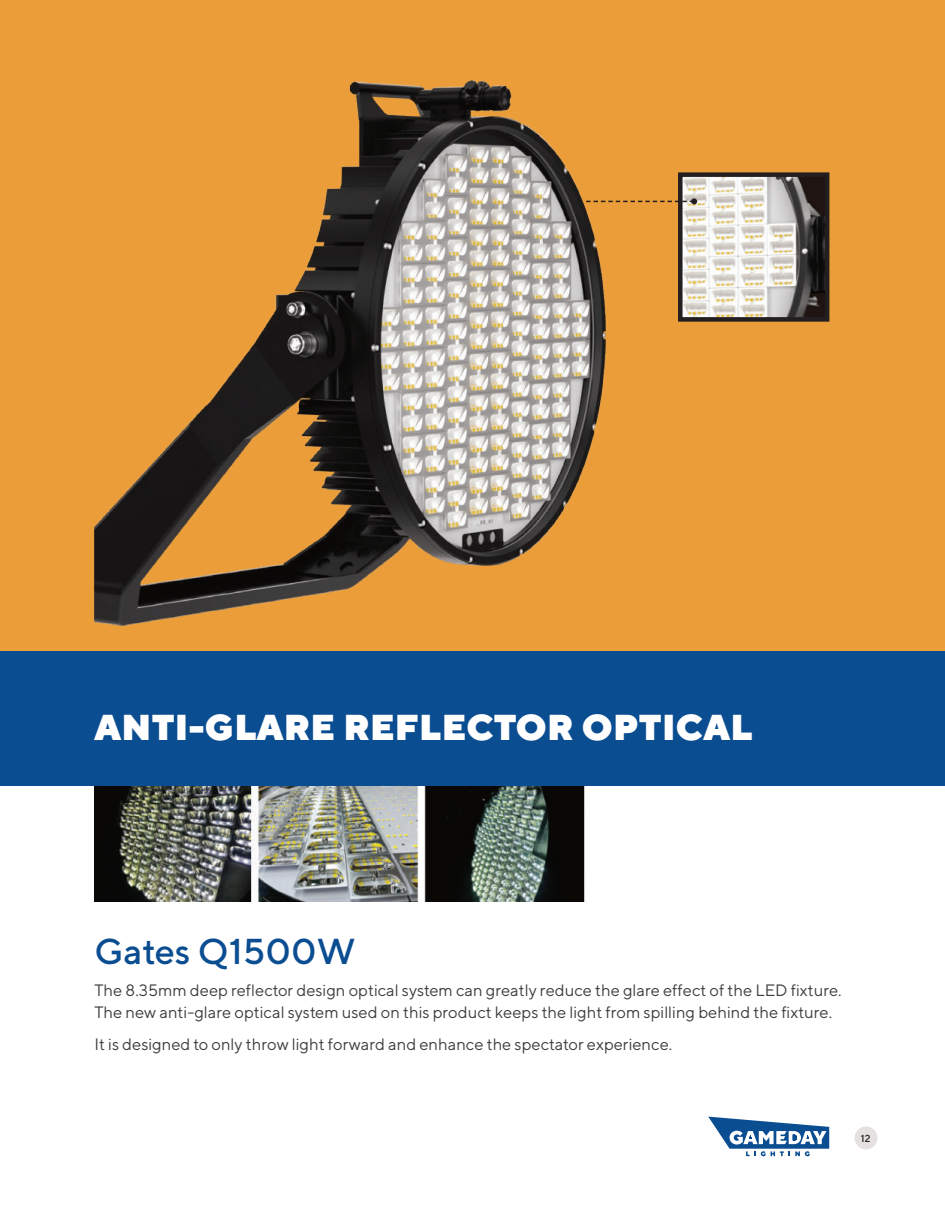
<style>
.page{position:relative;width:945px;height:1215px;background:#fff}
.page>*{position:absolute;margin:0;border:0;box-sizing:border-box;transform-origin:0 0}
.t1{font:900 36px "TT Norms";letter-spacing:.01em;color:#fff}
.t2{font:500 36px "TT Norms";color:#0b4d91}
.t3{font:16.5px/22.5px "TT Norms";color:#3e3e3f}
.t4{font:500 10.2px "TT Norms";color:#231f20}
</style>
<div class="page">
<img style="left:94px;top:786px;width:491px;height:115px">
<div style="left:0;top:0;width:945px;height:706px;background:#ea9d39"></div>
<div style="left:0;top:651px;width:945px;height:135px;background:#0b4d91"></div>
<img style="left:683px;top:177px;width:141px;height:140px">
<div style="left:678px;top:172px;width:151px;height:150px;border:4px solid #231f20"></div>
<img style="left:94px;top:80px;width:512px;height:546px">
<svg style="left:586px;top:198px;width:111px;height:6px"></svg>
<div style="left:855px;top:1126px;width:22px;height:23px;background:#e5e1e1;border-radius:50%"></div>
<svg style="left:708px;top:1117px;width:121px;height:39px"></svg>
<h1 class="t1" style="left:94px;top:704px;width:660px">ANTI-GLARE REFLECTOR OPTICAL</h1>
<h1 class="t2" style="left:94px;top:930px;width:263px">Gates Q1500W</h1>
<p class="t3" style="left:94px;top:979px;width:749px">The 8.35mm deep reflector design optical system can greatly reduce the glare effect of the LED fixture.<br>The new anti-glare optical system used on this product keeps the light from spilling behind the fixture.</p>
<p class="t3" style="left:94px;top:1033px;width:579px">It is designed to only throw light forward and enhance the spectator experience.</p>
<p class="t4" style="left:861px;top:1132px;width:11px">12</p>
</div>
